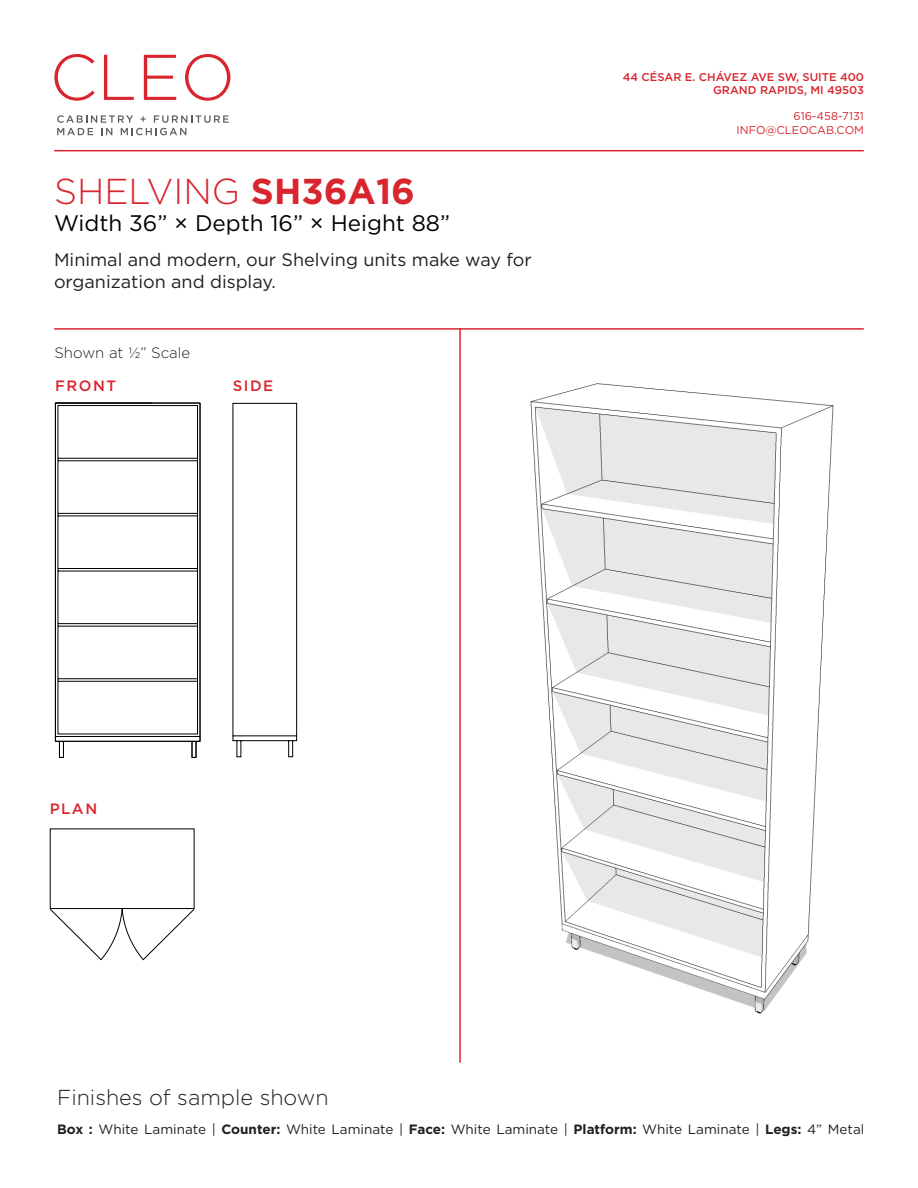
<style>
.page{position:relative;width:918px;height:1188px;background:#fff}
.page>*{position:absolute;margin:0;border:0;box-sizing:border-box;transform-origin:0 0}
.Head{font:300 36px "Gotham";color:#d8252e}
.Dims{font:22.5px "Gotham";color:#000}
.t1{font:300 21.6px "Gotham";color:#231f20}
.Description{font:18px/21.6px "Gotham";color:#231f20}
.t2{font:300 15px "Gotham";color:#231f20}
.t3{font:500 15px "Gotham";letter-spacing:.1em;color:#d8252e}
.t4{font:13.5px "Gotham";color:#231f20}
.t5{font:500 11.25px/13.5px "Gotham";color:#d8252e;text-align:right}
.t6{font:11.25px/13.5px "Gotham";color:#d8252e;text-align:right}
.s1{font-weight:700}
</style>
<div class="page">
<svg style="left:54px;top:54px;width:41px;height:47px"></svg>
<svg style="left:104px;top:55px;width:30px;height:45px"></svg>
<svg style="left:144px;top:55px;width:32px;height:45px"></svg>
<svg style="left:185px;top:54px;width:45px;height:47px"></svg>
<hr style="left:54px;top:150px;width:810px;height:1px;background:#d8252e">
<hr style="left:54px;top:328px;width:810px;height:2px;background:#d8252e">
<hr style="left:459px;top:328px;width:2px;height:735px;background:#d8252e">
<svg style="left:57px;top:115px;width:172px;height:20px"></svg>
<img style="left:530px;top:383px;width:304px;height:631px">
<hr style="left:200px;top:403px;width:1px;height:338px;background:#000">
<svg style="left:55px;top:403px;width:145px;height:355px"></svg>
<div style="left:50px;top:829px;width:144px;height:80px;border:1px solid #000"></div>
<svg style="left:50px;top:909px;width:145px;height:51px"></svg>
<svg style="left:233px;top:403px;width:64px;height:354px"></svg>
<p class="Head" style="left:54px;top:169px;width:363px">SHELVING <span class="s1">SH36A16</span></p>
<p class="Dims" style="left:54px;top:209px;width:398px">Width 36” × Depth 16” × Height 88”</p>
<p class="Description" style="left:54px;top:249px;width:479px">Minimal and modern, our Shelving units make way for organization and display.</p>
<p class="t2" style="left:54px;top:344px;width:137px">Shown at ½” Scale</p>
<p class="t3" style="left:55px;top:376px;width:63px">FRONT</p>
<p class="t3" style="left:233px;top:376px;width:42px">SIDE</p>
<p class="t5" style="left:623px;top:70px;width:243px">44 CÉSAR E. CHÁVEZ AVE SW, SUITE 400<br>GRAND RAPIDS, MI 49503</p>
<p class="t6" style="left:737px;top:109px;width:129px">616-458-7131<br>INFO@CLEOCAB.COM</p>
<p class="t3" style="left:50px;top:799px;width:49px">PLAN</p>
<p class="t1" style="left:57px;top:1083px;width:273px">Finishes of sample shown</p>
<p class="t4" style="left:57px;top:1121px;width:809px"><span class="s1">Box :</span> White Laminate | <span class="s1">Counter:</span> White Laminate | <span class="s1">Face:</span> White Laminate | <span class="s1">Platform:</span> White Laminate | <span class="s1">Legs:</span> 4” Metal</p>
</div>
